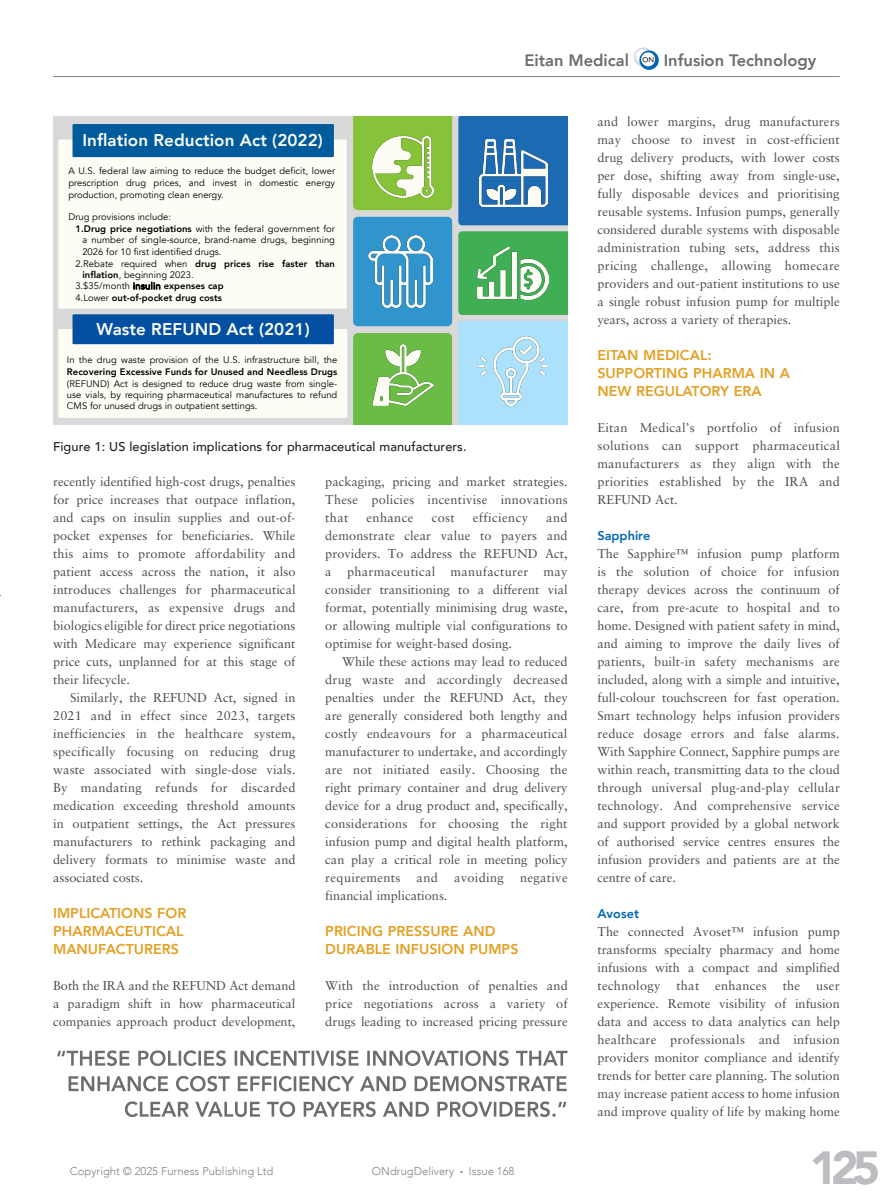
<style>
.page{position:relative;width:893px;height:1191px;background:#fff}
.page>*{position:absolute;margin:0;border:0;box-sizing:border-box;transform-origin:0 0}
.t1{font:900 46.35px "Avenir";color:#bcbdc0}
.t2{font:800 16.95px "Avenir";letter-spacing:.005em;color:#fdfcf5}
.t3{font:800 16.5px "Avenir";color:#6c6d70}
.MF_Xhead{font:800 14.25px/18px "Avenir";color:#e3a023}
.MF_body_no_indent{font:12.75px/18px "Sabon LT Pro";color:#4b4c4d;text-align:justify}
.MF_body{font:12.75px/18px "Sabon LT Pro";color:#4b4c4d;text-align:justify}
.MF_Captions{font:500 12.75px "Avenir";letter-spacing:.005em;color:#231f20}
.MF_body_no_indent-2{font:12.75px "Sabon LT Pro";letter-spacing:.03em;color:#4b4c4d}
.MF_body-2{font:12.75px "Sabon LT Pro";letter-spacing:.025em;color:#4b4c4d}
.MF_subhead{font:800 12.75px "Avenir";color:#0166b3}
.t4{font:300 11.25px "Avenir";color:#808285}
.t5{font:9.45px/11.4px "Avenir";letter-spacing:.005em;color:#000;text-align:justify}
.t6{font:800 9.45px "Avenir";letter-spacing:.005em;color:#000}
.s1{font-weight:800}
.s2{font-weight:400}
.s3{font-size:9.3px}
.s4{font-size:6px}
</style>
<div class="page">
<svg style="left:125px;top:1101px;width:441px;height:16px"></svg>
<svg style="left:69px;top:1075px;width:498px;height:16px"></svg>
<svg style="left:57px;top:1050px;width:510px;height:16px"></svg>
<svg style="left:634px;top:47px;width:25px;height:23px"></svg>
<div style="left:53px;top:116px;width:514px;height:309px;background:#d9d9d9"></div>
<div style="left:58px;top:139px;width:289px;height:170px;background:#fdfcf5"></div>
<div style="left:73px;top:124px;width:261px;height:33px;background:#005b9c"></div>
<div style="left:353px;top:116px;width:99px;height:94px;background:#87c338"></div>
<img style="left:372px;top:135px;width:61px;height:62px">
<div style="left:353px;top:217px;width:99px;height:109px;background:#3095cd"></div>
<img style="left:368px;top:235px;width:64px;height:72px">
<div style="left:353px;top:333px;width:99px;height:92px;background:#6bbc47"></div>
<img style="left:372px;top:345px;width:61px;height:60px">
<div style="left:458px;top:116px;width:109px;height:109px;background:#1c6ab1"></div>
<img style="left:480px;top:139px;width:67px;height:68px">
<div style="left:458px;top:231px;width:109px;height:84px;background:#3fae54"></div>
<img style="left:478px;top:246px;width:71px;height:53px">
<div style="left:458px;top:321px;width:109px;height:104px;background:#abe1fa"></div>
<img style="left:479px;top:337px;width:69px;height:68px">
<svg style="left:58px;top:314px;width:289px;height:104px;background:#bbcedf"></svg>
<hr style="left:53px;top:76px;width:787px;height:1px;background:#808285">
<p class="t3" style="left:524px;top:47px;width:106px">Eitan Medical</p>
<p class="t3" style="left:664px;top:47px;width:154px">Infusion Technology</p>
<p class="t2" style="left:82px;top:127px;width:242px">Inflation Reduction Act (2022)</p>
<p class="t5" style="left:68px;top:165px;width:268px">A U.S. federal law aiming to reduce the budget deficit, lower prescription drug prices, and invest in domestic energy production, promoting clean energy.</p>
<p class="t5" style="left:68px;top:211px;width:104px">Drug provisions include:</p>
<p class="t5" style="left:75px;top:223px;width:261px"><span class="s1">1.Drug price negotiations</span> with the federal government for</p>
<p class="t5" style="left:82px;top:235px;width:254px">a number of single-source, brand-name drugs, beginning</p>
<p class="t5" style="left:82px;top:246px;width:141px">2026 for 10 first identified drugs.</p>
<p class="t6" style="left:75px;top:256px;width:261px"><span class="s2">2.Rebate required when</span> drug prices rise faster than</p>
<p class="t5" style="left:82px;top:269px;width:113px"><span class="s1">inflation</span>, beginning 2023.</p>
<p class="t5" style="left:75px;top:280px;width:150px">3.$35/month <span class="s3">insulin</span> <span class="s1">expenses cap</span></p>
<p class="t6" style="left:75px;top:290px;width:148px"><span class="s2">4.Lower</span> out-of-pocket drug costs</p>
<p class="t2" style="left:97px;top:316px;width:215px">Waste REFUND Act (2021)</p>
<p class="t5" style="left:67px;top:354px;width:272px">In the drug waste provision of the U.S. infrastructure bill, the <span class="s1">Recovering Excessive Funds for Unused and Needless Drugs </span>(REFUND) Act is designed to reduce drug waste from single&shy;use vials, by requiring pharmaceutical manufactures to refund CMS for unused drugs in outpatient settings.</p>
<p class="MF_Captions" style="left:53px;top:435px;width:415px">Figure 1: US legislation implications for pharmaceutical manufacturers.</p>
<p class="MF_body_no_indent" style="left:53px;top:472px;width:244px">recently identified high-cost drugs, penalties for price increases that outpace inflation, and caps on insulin supplies and out-of&shy;pocket expenses for beneficiaries. While this aims to promote affordability and patient access across the nation, it also introduces challenges for pharmaceutical manufacturers, as expensive drugs and biologics eligible for direct price negotiations with Medicare may experience significant price cuts, unplanned for at this stage of their lifecycle.</p>
<p class="MF_body" style="left:53px;top:688px;width:244px;text-indent:17px">Similarly, the REFUND Act, signed in 2021 and in effect since 2023, targets inefficiencies in the healthcare system, specifically focusing on reducing drug waste associated with single-dose vials.<br>By mandating refunds for discarded medication exceeding threshold amounts in outpatient settings, the Act pressures manufacturers to rethink packaging and delivery formats to minimise waste and associated costs.</p>
<p class="MF_Xhead" style="left:53px;top:904px;width:135px">IMPLICATIONS FOR<br>PHARMACEUTICAL<br>MANUFACTURERS</p>
<p class="MF_body_no_indent" style="left:53px;top:976px;width:244px">Both the IRA and the REFUND Act demand a paradigm shift in how pharmaceutical companies approach product development,</p>
<p class="MF_body_no_indent" style="left:325px;top:472px;width:244px">packaging, pricing and market strategies.<br>These policies incentivise innovations that</p>
<p class="MF_body_no_indent" style="left:325px;top:508px;width:244px;text-indent:221px">and demonstrate clear value to payers and providers. To address the REFUND Act, a pharmaceutical manufacturer may consider transitioning to a different vial format, potentially minimising drug waste, or allowing multiple vial configurations to optimise for weight-based dosing.</p>
<p class="MF_body" style="left:325px;top:652px;width:244px;text-indent:17px">While these actions may lead to reduced drug waste and accordingly decreased penalties under the REFUND Act, they are generally considered both lengthy and costly endeavours for a pharmaceutical manufacturer to undertake, and accordingly are not initiated easily. Choosing the right primary container and drug delivery device for a drug product and, specifically, considerations for choosing the right infusion pump and digital health platform, can play a critical role in meeting policy requirements</p>
<p class="MF_body_no_indent-2" style="left:367px;top:510px;width:48px">enhance</p>
<p class="MF_body_no_indent" style="left:432px;top:508px;width:25px">cost</p>
<p class="MF_body_no_indent-2" style="left:473px;top:510px;width:57px">efficiency</p>
<p class="MF_body" style="left:417px;top:868px;width:23px">and</p>
<p class="MF_body-2" style="left:454px;top:870px;width:51px">avoiding</p>
<p class="MF_body-2" style="left:520px;top:870px;width:49px">negative</p>
<p class="MF_body" style="left:325px;top:886px;width:124px">financial implications.</p>
<p class="MF_Xhead" style="left:325px;top:922px;width:195px">PRICING PRESSURE AND<br>DURABLE INFUSION PUMPS</p>
<p class="MF_body_no_indent" style="left:325px;top:976px;width:244px">With the introduction of penalties and price negotiations across a variety of drugs leading to increased pricing pressure</p>
<p class="t4" style="left:70px;top:1164px;width:205px">Copyright © 2025 Furness Publishing Ltd</p>
<p class="t4" style="left:372px;top:1164px;width:144px">ONdrugDelivery <span class="s4">•</span> Issue 168</p>
<p class="MF_body_no_indent" style="left:597px;top:112px;width:244px">and lower margins, drug manufacturers may choose to invest in cost-efficient drug delivery products, with lower costs per dose, shifting away from single-use, fully disposable devices and prioritising reusable systems. Infusion pumps, generally considered durable systems with disposable administration tubing sets, address this pricing challenge, allowing homecare providers and out-patient institutions to use a single robust infusion pump for multiple years, across a variety of therapies.</p>
<p class="MF_Xhead" style="left:597px;top:346px;width:194px">EITAN MEDICAL:<br>SUPPORTING PHARMA IN A<br>NEW REGULATORY ERA</p>
<p class="MF_body_no_indent" style="left:597px;top:418px;width:244px">Eitan Medical’s portfolio of infusion solutions can support pharmaceutical manufacturers as they align with the priorities established by the IRA and REFUND Act.</p>
<p class="MF_subhead" style="left:597px;top:526px;width:55px">Sapphire</p>
<p class="MF_body_no_indent" style="left:597px;top:544px;width:244px">The Sapphire™ infusion pump platform is the solution of choice for infusion therapy devices across the continuum of care, from pre-acute to hospital and to home. Designed with patient safety in mind, and aiming to improve the daily lives of patients, built-in safety mechanisms are included, along with a simple and intuitive, full-colour touchscreen for fast operation.<br>Smart technology helps infusion providers reduce dosage errors and false alarms.<br>With Sapphire Connect, Sapphire pumps are within reach, transmitting data to the cloud through universal plug-and-play cellular technology. And comprehensive service and support provided by a global network of authorised service centres ensures the infusion providers and patients are at the centre of care.</p>
<p class="MF_subhead" style="left:597px;top:904px;width:43px">Avoset</p>
<p class="MF_body_no_indent" style="left:597px;top:922px;width:244px">The connected Avoset™ infusion pump transforms specialty pharmacy and home infusions with a compact and simplified technology that enhances the user experience. Remote visibility of infusion data and access to data analytics can help healthcare professionals and infusion providers monitor compliance and identify trends for better care planning. The solution may increase patient access to home infusion and improve quality of life by making home</p>
<h1 class="t1" style="left:810px;top:1128px;width:72px">125</h1>
</div>
